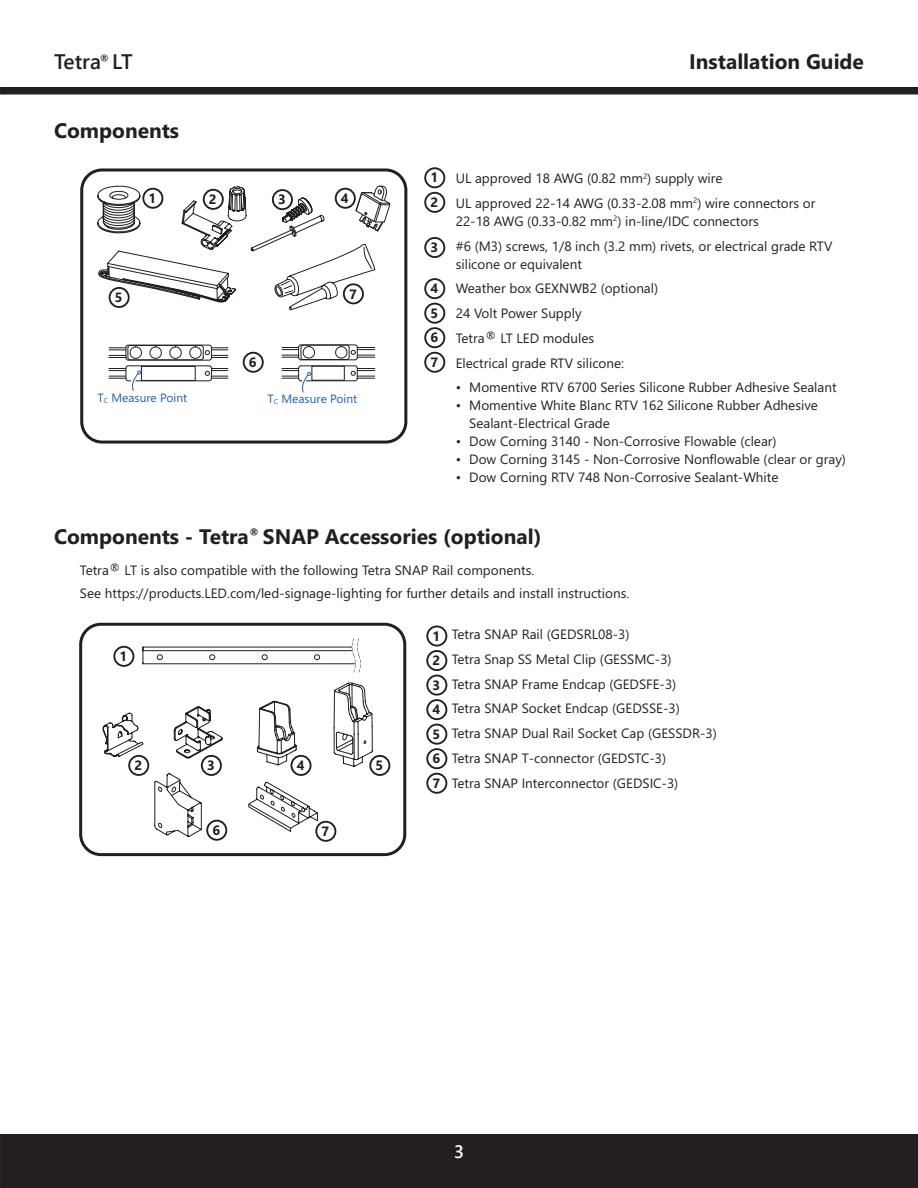
<style>
.page{position:relative;width:918px;height:1188px;background:#fff}
.page>*{position:absolute;margin:0;border:0;box-sizing:border-box;transform-origin:0 0}
.t1{font:700 21px "Segoe UI";color:#231f20}
.t2{font:600 21px "Segoe UI";color:#231f20}
.t3{font:600 18px "Segoe UI";color:#fff}
.supplies_required{font:13.5px/18px "Segoe UI";color:#231f20}
.t4{font:700 13.5px "Segoe UI";color:#231f20}
.t5{font:12px "Segoe UI";color:#245eac}
</style>
<div class="page">
<div style="left:0;top:1134px;width:918px;height:54px;background:#231f20"></div>
<div style="left:0;top:87px;width:918px;height:7px;background:#231f20"></div>
<svg style="left:248px;top:781px;width:70px;height:51px"></svg>
<svg style="left:154px;top:773px;width:48px;height:64px"></svg>
<div style="left:80px;top:168px;width:327px;height:276px;border:3px solid #231f20;border-radius:20px"></div>
<svg style="left:97px;top:185px;width:294px;height:126px"></svg>
<div style="left:142px;top:188px;width:21px;height:21px;border:2px solid #231f20;border-radius:50%"></div>
<div style="left:203px;top:189px;width:21px;height:21px;border:2px solid #231f20;border-radius:50%"></div>
<div style="left:272px;top:189px;width:21px;height:21px;border:2px solid #231f20;border-radius:50%"></div>
<div style="left:335px;top:188px;width:21px;height:21px;border:2px solid #231f20;border-radius:50%"></div>
<div style="left:109px;top:287px;width:21px;height:21px;border:2px solid #231f20;border-radius:50%"></div>
<div style="left:243px;top:352px;width:21px;height:21px;border:2px solid #231f20;border-radius:50%"></div>
<div style="left:343px;top:283px;width:21px;height:21px;border:2px solid #231f20;border-radius:50%"></div>
<div style="left:424px;top:167px;width:21px;height:21px;border:2px solid #231f20;border-radius:50%"></div>
<div style="left:424px;top:192px;width:21px;height:21px;border:2px solid #231f20;border-radius:50%"></div>
<div style="left:424px;top:237px;width:21px;height:21px;border:2px solid #231f20;border-radius:50%"></div>
<div style="left:424px;top:278px;width:21px;height:21px;border:2px solid #231f20;border-radius:50%"></div>
<div style="left:424px;top:303px;width:21px;height:21px;border:2px solid #231f20;border-radius:50%"></div>
<div style="left:424px;top:327px;width:21px;height:21px;border:2px solid #231f20;border-radius:50%"></div>
<div style="left:424px;top:352px;width:21px;height:21px;border:2px solid #231f20;border-radius:50%"></div>
<div style="left:79px;top:623px;width:327px;height:233px;border:3px solid #231f20;border-radius:20px"></div>
<div style="left:426px;top:626px;width:21px;height:21px;border:2px solid #231f20;border-radius:50%"></div>
<div style="left:113px;top:646px;width:21px;height:21px;border:2px solid #231f20;border-radius:50%"></div>
<div style="left:426px;top:650px;width:21px;height:21px;border:2px solid #231f20;border-radius:50%"></div>
<div style="left:128px;top:755px;width:21px;height:21px;border:2px solid #231f20;border-radius:50%"></div>
<div style="left:426px;top:675px;width:21px;height:21px;border:2px solid #231f20;border-radius:50%"></div>
<div style="left:201px;top:755px;width:21px;height:21px;border:2px solid #231f20;border-radius:50%"></div>
<div style="left:426px;top:699px;width:21px;height:21px;border:2px solid #231f20;border-radius:50%"></div>
<div style="left:291px;top:755px;width:21px;height:21px;border:2px solid #231f20;border-radius:50%"></div>
<div style="left:426px;top:724px;width:21px;height:21px;border:2px solid #231f20;border-radius:50%"></div>
<div style="left:369px;top:755px;width:21px;height:21px;border:2px solid #231f20;border-radius:50%"></div>
<div style="left:426px;top:748px;width:21px;height:21px;border:2px solid #231f20;border-radius:50%"></div>
<div style="left:206px;top:820px;width:21px;height:21px;border:2px solid #231f20;border-radius:50%"></div>
<div style="left:426px;top:773px;width:21px;height:21px;border:2px solid #231f20;border-radius:50%"></div>
<div style="left:315px;top:821px;width:21px;height:21px;border:2px solid #231f20;border-radius:50%"></div>
<svg style="left:333px;top:682px;width:40px;height:144px"></svg>
<svg style="left:257px;top:701px;width:40px;height:65px"></svg>
<svg style="left:102px;top:712px;width:42px;height:45px"></svg>
<svg style="left:142px;top:638px;width:219px;height:34px"></svg>
<svg style="left:173px;top:706px;width:50px;height:53px"></svg>
<svg style="left:334px;top:347px;width:41px;height:14px"></svg>
<div style="left:301px;top:345px;width:49px;height:15px;border:1px solid #231f20;border-radius:2px"></div>
<div style="left:298px;top:345px;width:60px;height:15px;border:1px solid #231f20;border-radius:2px"></div>
<svg style="left:350px;top:368px;width:25px;height:14px"></svg>
<div style="left:298px;top:365px;width:60px;height:16px;border:1px solid #231f20;border-radius:2px"></div>
<div style="left:312px;top:366px;width:33px;height:15px;border:1px solid #231f20"></div>
<svg style="left:109px;top:346px;width:73px;height:15px"></svg>
<svg style="left:189px;top:345px;width:39px;height:13px"></svg>
<div style="left:128px;top:345px;width:76px;height:15px;border:1px solid #231f20;border-radius:2px"></div>
<div style="left:126px;top:345px;width:86px;height:16px;border:1px solid #231f20;border-radius:2px"></div>
<svg style="left:204px;top:368px;width:24px;height:11px"></svg>
<div style="left:126px;top:365px;width:86px;height:16px;border:1px solid #231f20;border-radius:2px"></div>
<div style="left:141px;top:366px;width:55px;height:15px;border:1px solid #231f20"></div>
<svg style="left:109px;top:368px;width:32px;height:23px"></svg>
<svg style="left:282px;top:345px;width:35px;height:48px"></svg>
<h1 class="t2" style="left:54px;top:42px;width:80px">Tetra<sup>®</sup> LT</h1>
<h1 class="t1" style="left:689px;top:42px;width:176px">Installation Guide</h1>
<p class="t1" style="left:54px;top:111px;width:127px">Components</p>
<p class="t4" style="left:149px;top:185px;width:9px">1</p>
<p class="t4" style="left:209px;top:186px;width:9px">2</p>
<p class="t4" style="left:278px;top:187px;width:9px">3</p>
<p class="t4" style="left:341px;top:185px;width:9px">4</p>
<p class="t4" style="left:115px;top:285px;width:9px">5</p>
<p class="t4" style="left:249px;top:349px;width:9px">6</p>
<p class="t4" style="left:349px;top:281px;width:9px">7</p>
<p class="t5" style="left:98px;top:386px;width:91px">T<sub>C</sub> Measure Point</p>
<p class="t5" style="left:268px;top:387px;width:91px">T<sub>C</sub> Measure Point</p>
<p class="t4" style="left:430px;top:165px;width:9px">1</p>
<p class="t4" style="left:430px;top:189px;width:9px">2</p>
<p class="t4" style="left:430px;top:235px;width:9px">3</p>
<p class="t4" style="left:430px;top:276px;width:9px">4</p>
<p class="t4" style="left:430px;top:300px;width:9px">5</p>
<p class="t4" style="left:430px;top:325px;width:9px">6</p>
<p class="t4" style="left:430px;top:349px;width:9px">7</p>
<p class="supplies_required" style="left:456px;top:168px;width:268px">UL approved 18 AWG (0.82 mm<sup>2</sup>) supply wire</p>
<p class="supplies_required" style="left:456px;top:193px;width:361px">UL approved 22-14 AWG (0.33-2.08 mm<sup>2</sup>) wire connectors or<br>22-18 AWG (0.33-0.82 mm<sup>2</sup>) in-line/IDC connectors</p>
<p class="supplies_required" style="left:456px;top:236px;width:378px">#6 (M3) screws, 1/8 inch (3.2 mm) rivets, or electrical grade RTV silicone or equivalent</p>
<p class="supplies_required" style="left:456px;top:278px;width:204px">Weather box GEXNWB2 (optional)</p>
<p class="supplies_required" style="left:456px;top:303px;width:127px">24 Volt Power Supply</p>
<p class="supplies_required" style="left:456px;top:328px;width:140px">Tetra® LT LED modules</p>
<p class="supplies_required" style="left:456px;top:353px;width:170px">Electrical grade RTV silicone:</p>
<p class="supplies_required" style="left:456px;top:377px;width:382px">• Momentive RTV 6700 Series Silicone Rubber Adhesive Sealant</p>
<p class="supplies_required" style="left:469px;top:395px;width:350px;text-indent:-14px">• Momentive White Blanc RTV 162 Silicone Rubber Adhesive<br>Sealant-Electrical Grade</p>
<p class="supplies_required" style="left:456px;top:431px;width:322px">• Dow Corning 3140 - Non-Corrosive Flowable (clear)</p>
<p class="supplies_required" style="left:456px;top:449px;width:392px">• Dow Corning 3145 - Non-Corrosive Nonflowable (clear or gray)</p>
<p class="supplies_required" style="left:456px;top:467px;width:324px">• Dow Corning RTV 748 Non-Corrosive Sealant-White</p>
<p class="t1" style="left:54px;top:517px;width:489px">Components - Tetra<sup>®</sup> SNAP Accessories (optional)</p>
<p class="supplies_required" style="left:80px;top:560px;width:456px">Tetra® LT is also compatible with the following Tetra SNAP Rail components.</p>
<p class="supplies_required" style="left:80px;top:583px;width:551px">See https://products.LED.com/led-signage-lighting for further details and install instructions.</p>
<p class="t4" style="left:433px;top:623px;width:9px">1</p>
<p class="t4" style="left:120px;top:643px;width:9px">1</p>
<p class="t4" style="left:433px;top:648px;width:9px">2</p>
<p class="supplies_required" style="left:452px;top:624px;width:179px">Tetra SNAP Rail (GEDSRL08-3)</p>
<p class="supplies_required" style="left:452px;top:649px;width:221px">Tetra Snap SS Metal Clip (GESSMC-3)</p>
<p class="supplies_required" style="left:452px;top:674px;width:226px">Tetra SNAP Frame Endcap (GEDSFE-3)</p>
<p class="supplies_required" style="left:452px;top:698px;width:229px">Tetra SNAP Socket Endcap (GEDSSE-3)</p>
<p class="supplies_required" style="left:452px;top:723px;width:267px">Tetra SNAP Dual Rail Socket Cap (GESSDR-3)</p>
<p class="supplies_required" style="left:452px;top:748px;width:216px">Tetra SNAP T-connector (GEDSTC-3)</p>
<p class="supplies_required" style="left:452px;top:773px;width:228px">Tetra SNAP Interconnector (GEDSIC-3)</p>
<p class="t4" style="left:433px;top:672px;width:9px">3</p>
<p class="t4" style="left:433px;top:697px;width:9px">4</p>
<p class="t4" style="left:433px;top:721px;width:9px">5</p>
<p class="t4" style="left:433px;top:746px;width:9px">6</p>
<p class="t4" style="left:134px;top:753px;width:9px">2</p>
<p class="t4" style="left:207px;top:753px;width:9px">3</p>
<p class="t4" style="left:297px;top:753px;width:9px">4</p>
<p class="t4" style="left:376px;top:753px;width:9px">5</p>
<p class="t4" style="left:433px;top:770px;width:9px">7</p>
<p class="t4" style="left:212px;top:817px;width:9px">6</p>
<p class="t4" style="left:322px;top:818px;width:9px">7</p>
<h2 class="t3" style="left:454px;top:1135px;width:11px">3</h2>
</div>
